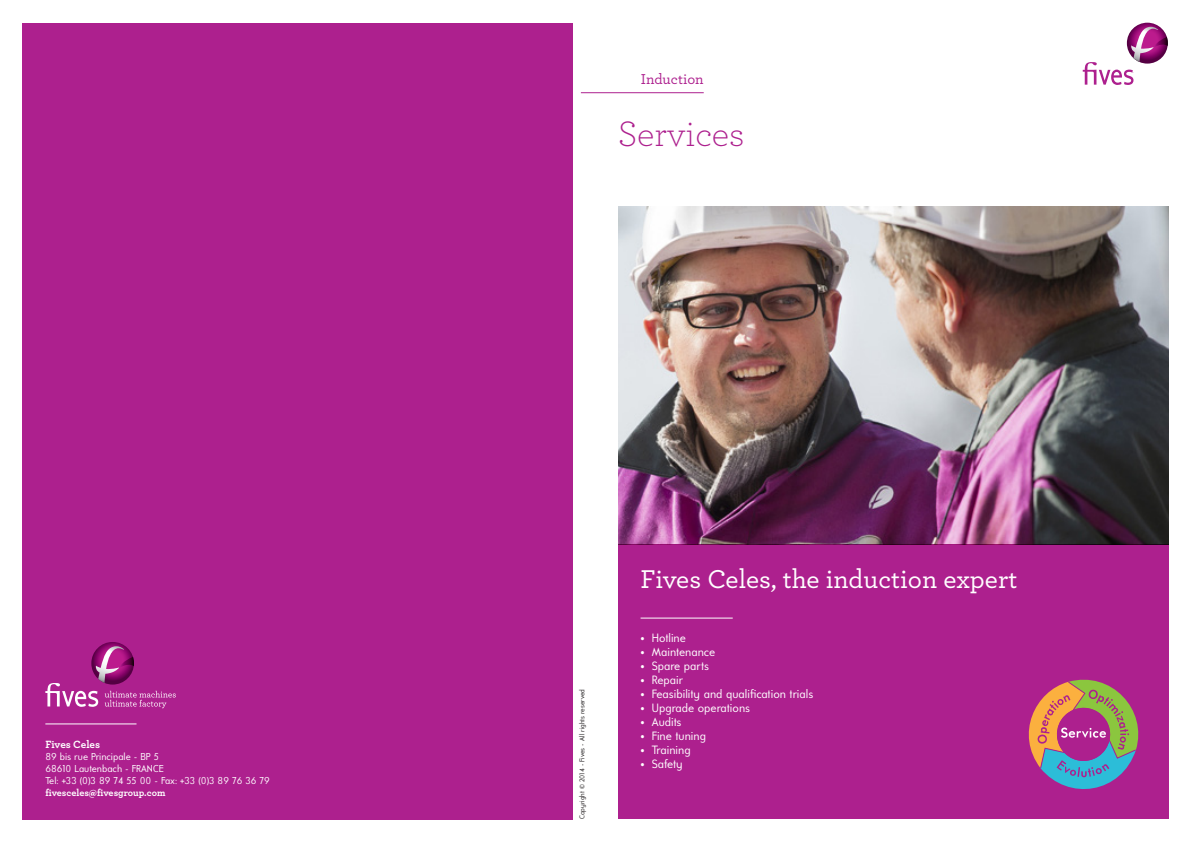
<style>
.page{position:relative;width:1191px;height:842px;background:#fff}
.page>*{position:absolute;margin:0;border:0;box-sizing:border-box;transform-origin:0 0}
.t1{font:300 37px "Archer";color:#ad208e}
.t2{font:500 27px "Archer";color:#fff}
.t3{font:500 15px "Archer";color:#ad208e}
.t4{font:12px "Universalis ADF Std";color:#fff}
.t5{font:700 11px "Archer";letter-spacing:-.005em;color:#fff}
.t6{font:10px "Universalis ADF Std";color:#fff}
.t7{font:700 10px "Archer";color:#fff}
.t8{font:7px "Universalis ADF Std";color:#231f20}
</style>
<div class="page">
<hr style="left:581px;top:93px;width:122px;height:1px;background:#ad208e">
<svg style="left:1126px;top:23px;width:41px;height:41px"></svg>
<svg style="left:1082px;top:27px;width:86px;height:58px"></svg>
<div style="left:23px;top:23px;width:550px;height:796px;background:#ad208e"></div>
<img style="left:618px;top:206px;width:550px;height:338px">
<div style="left:618px;top:544px;width:550px;height:275px;background:#ad208e"></div>
<hr style="left:640px;top:618px;width:92px;height:1px;background:#fff">
<svg style="left:1028px;top:679px;width:111px;height:110px"></svg>
<svg style="left:91px;top:642px;width:43px;height:42px"></svg>
<svg style="left:45px;top:646px;width:131px;height:62px"></svg>
<hr style="left:45px;top:724px;width:91px;height:1px;background:#fff">
<p class="t5" style="left:45px;top:736px;width:56px">Fives Celes</p>
<p class="t6" style="left:45px;top:751px;width:115px">89 bis rue Principale - BP 5</p>
<p class="t6" style="left:45px;top:763px;width:120px">68610 Lautenbach - FRANCE</p>
<p class="t6" style="left:45px;top:775px;width:226px">Tel: +33 (0)3 89 74 55 00 - Fax: +33 (0)3 89 76 36 79</p>
<p class="t7" style="left:45px;top:785px;width:122px">fivesceles@fivesgroup.com</p>
<p class="t3" style="left:641px;top:68px;width:64px">Induction</p>
<p class="t1" style="left:618px;top:109px;width:128px">Services</p>
<p class="t8" style="left:578px;top:819px;width:132px;rotate:-90deg">Copyright © 2014 - Fives - All rights reserved</p>
<p class="t2" style="left:640px;top:560px;width:378px">Fives Celes, the induction expert</p>
<p class="t4" style="left:640px;top:631px;width:47px">• Hotline</p>
<p class="t4" style="left:640px;top:645px;width:76px">• Maintenance</p>
<p class="t4" style="left:640px;top:659px;width:70px">• Spare parts</p>
<p class="t4" style="left:640px;top:673px;width:44px">• Repair</p>
<p class="t4" style="left:640px;top:687px;width:174px">• Feasibility and qualification trials</p>
<p class="t4" style="left:640px;top:701px;width:111px">• Upgrade operations</p>
<p class="t4" style="left:640px;top:715px;width:43px">• Audits</p>
<p class="t4" style="left:640px;top:729px;width:67px">• Fine tuning</p>
<p class="t4" style="left:640px;top:743px;width:52px">• Training</p>
<p class="t4" style="left:640px;top:757px;width:44px">• Safety</p>
</div>
